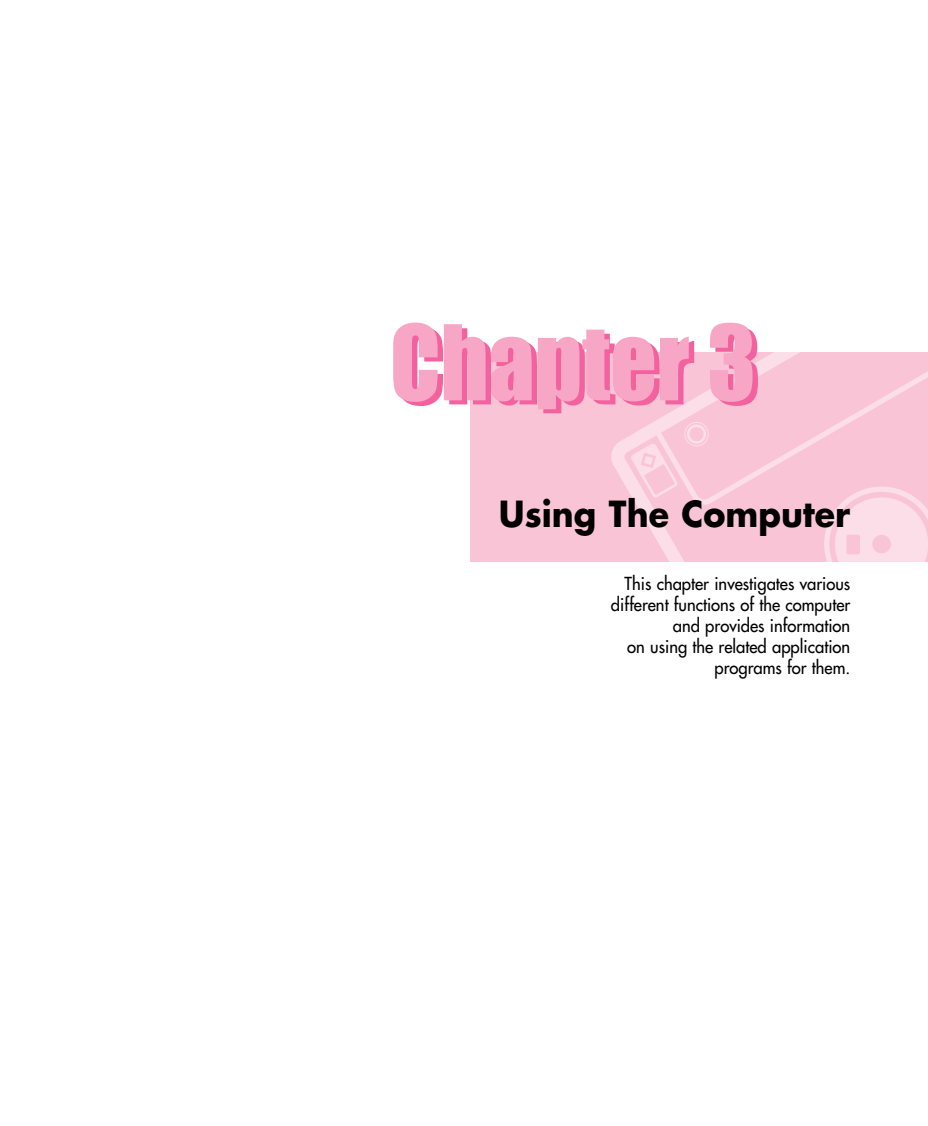
<style>
.page{position:relative;width:928px;height:1126px;background:#fff}
.page>*{position:absolute;margin:0;border:0;box-sizing:border-box;transform-origin:0 0}
.t1{font:96.25px "Impact";color:#f3629f;scale:.95 1}
.t2{font:700 35px "Futura";color:#000;scale:.95 1}
.t3{font:17.5px/21px "Futura";color:#000;text-align:right;scale:.95 1}
</style>
<div class="page">
<div style="left:470px;top:352px;width:457px;height:209px;background:#fac4d7"></div>
<svg style="left:611px;top:437px;width:73px;height:124px"></svg>
<svg style="left:648px;top:352px;width:279px;height:158px"></svg>
<svg style="left:628px;top:420px;width:82px;height:80px"></svg>
<svg style="left:824px;top:486px;width:103px;height:75px"></svg>
<div style="left:872px;top:534px;width:18px;height:19px;background:#fac4d7;border-radius:50%"></div>
<div style="left:846px;top:534px;width:13px;height:20px;background:#fac4d7;border-radius:2px"></div>
<h1 class="t1" style="left:395px;top:307px;width:386px">Chapter 3</h1>
<h2 class="t2" style="left:499px;top:498px;width:371px">Using The Computer</h2>
<p class="t3" style="left:611px;top:574px;width:253px">This chapter investigates various different functions of the computer and provides information<br>on using the related application programs for them.</p>
</div>
